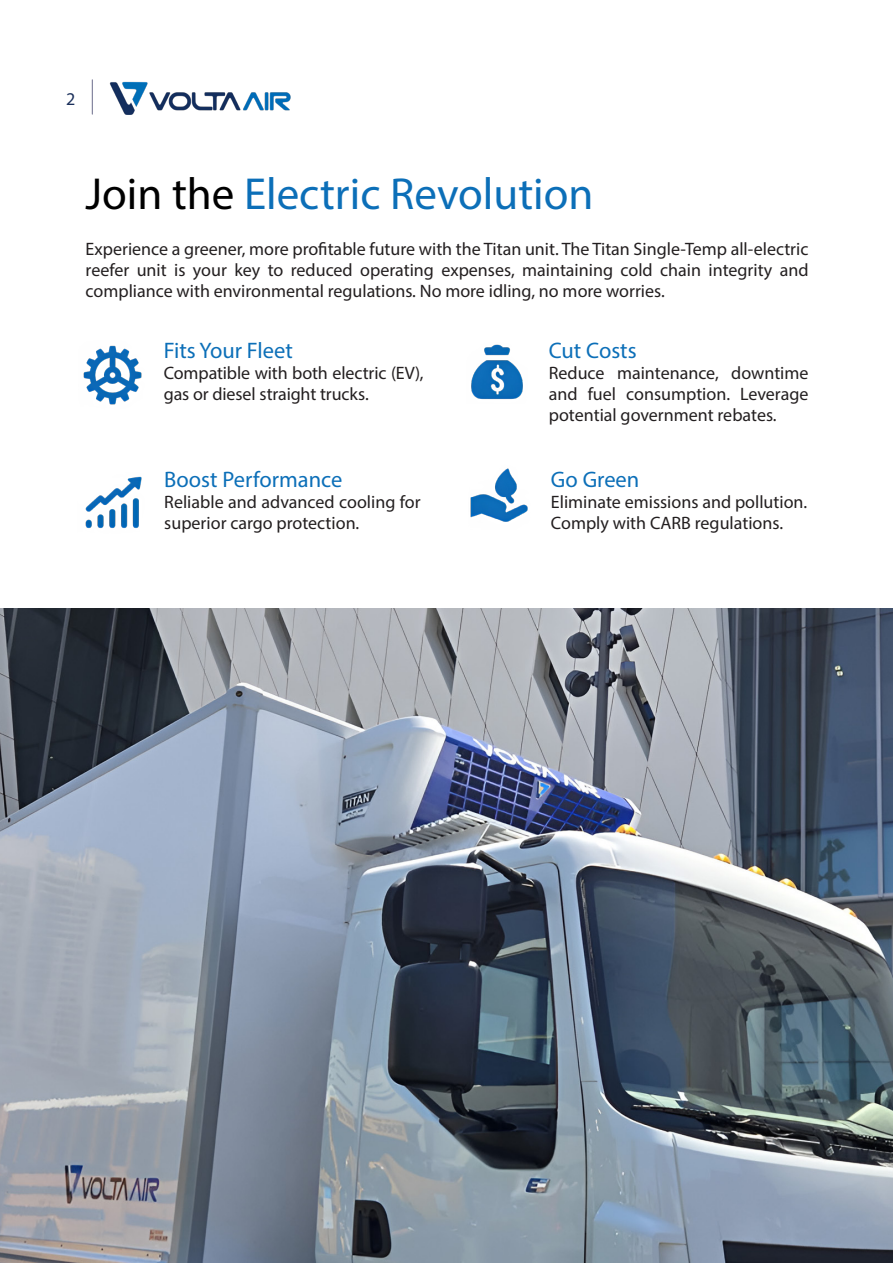
<style>
.page{position:relative;width:893px;height:1263px;background:#fff}
.page>*{position:absolute;margin:0;border:0;box-sizing:border-box;transform-origin:0 0}
.t1{font:45px "Myriad Pro";color:#0c6fb8}
.t2{font:22.5px "Myriad Pro";color:#0c6fb8}
.t3{font:18px/21px "Myriad Pro";color:#231f20}
.t4{font:18px "Myriad Pro";color:#1b305b}
.s1{color:#000}
</style>
<div class="page">
<img style="left:109px;top:81px;width:182px;height:34px">
<img style="left:0;top:608px;width:893px;height:655px">
<img style="left:85px;top:476px;width:57px;height:53px">
<img style="left:83px;top:345px;width:59px;height:60px">
<img style="left:471px;top:344px;width:52px;height:56px">
<img style="left:470px;top:468px;width:58px;height:54px">
<hr style="left:92px;top:80px;width:1px;height:34px;background:#6a6b8b">
<p class="t4" style="left:66px;top:88px;width:11px">2</p>
<p class="t1" style="left:86px;top:167px;width:509px"><span class="s1">Join the</span> Electric Revolution</p>
<p class="t3" style="left:86px;top:239px;width:724px">Experience a greener, more profitable future with the Titan unit. The Titan Single-Temp all-electric</p>
<p class="t3" style="left:86px;top:260px;width:724px">reefer unit is your key to reduced operating expenses, maintaining cold chain integrity and compliance with environmental regulations. No more idling, no more worries.</p>
<p class="t2" style="left:164px;top:336px;width:130px">Fits Your Fleet</p>
<p class="t3" style="left:164px;top:362px;width:261px">Compatible with both electric (EV), gas or diesel straight trucks.</p>
<p class="t2" style="left:164px;top:465px;width:180px">Boost Performance</p>
<p class="t3" style="left:164px;top:491px;width:258px">Reliable and advanced cooling for superior cargo protection.</p>
<p class="t2" style="left:549px;top:336px;width:89px">Cut Costs</p>
<p class="t3" style="left:549px;top:362px;width:261px;text-align:justify">Reduce maintenance, downtime and fuel consumption. Leverage potential government rebates.</p>
<p class="t2" style="left:551px;top:465px;width:90px">Go Green</p>
<p class="t3" style="left:551px;top:491px;width:258px">Eliminate emissions and pollution.<br>Comply with CARB regulations.</p>
</div>
